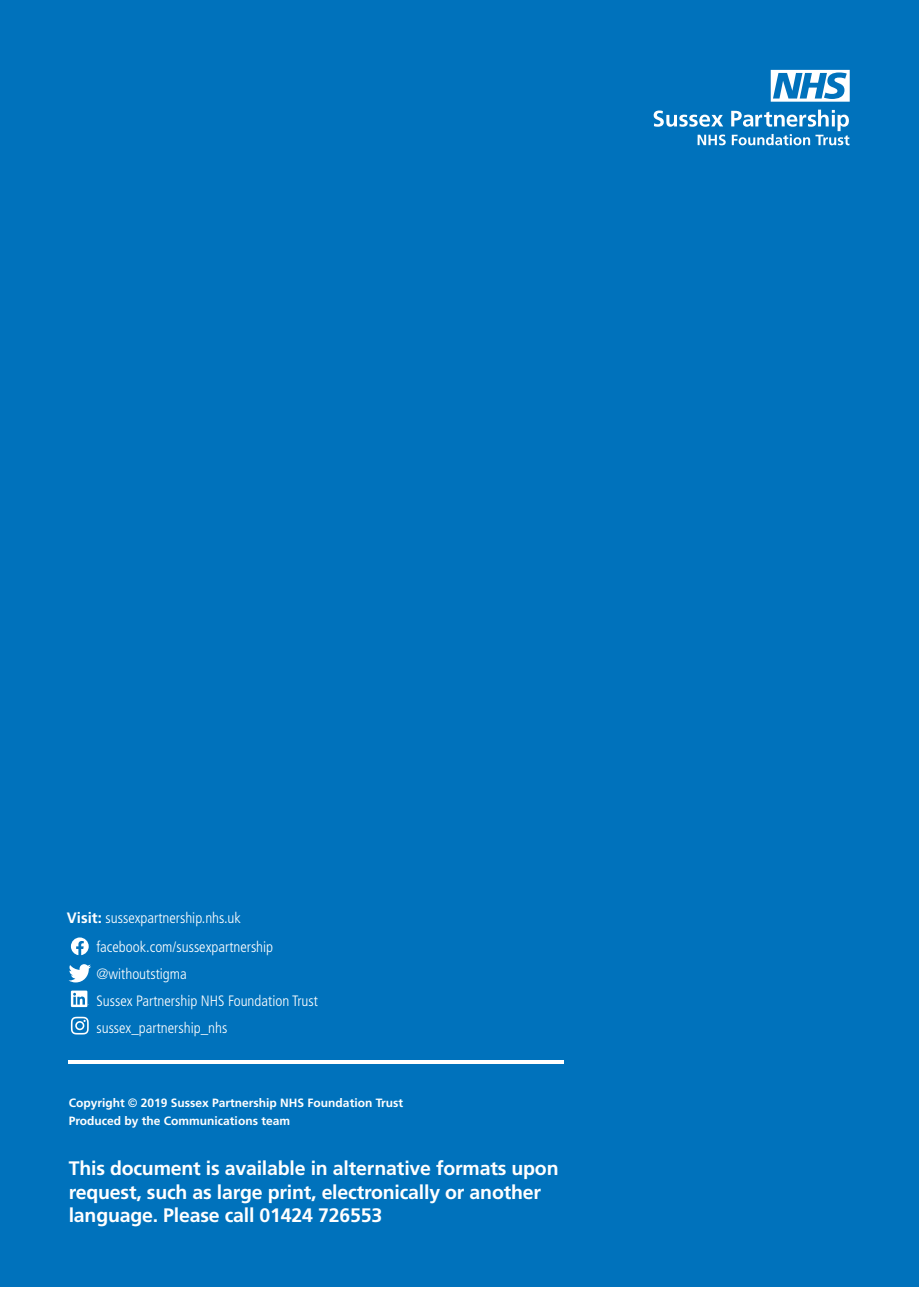
<style>
.page{position:relative;width:919px;height:1289px;background:#fff}
.page>*{position:absolute;margin:0;border:0;box-sizing:border-box;transform-origin:0 0}
.t1{font:700 19.5px/23.4px "Frutiger";letter-spacing:-.01em;color:#fff}
.t2{font:300 condensed 15px "Frutiger";color:#fff}
.Publishing_info{font:700 12px "Frutiger";color:#fff}
.s1{font-weight:700;font-stretch:normal}
.s2{font-family:"Museo Sans 500";font-weight:400}
</style>
<div class="page">
<div style="left:0;top:0;width:918px;height:1286px;background:#0072bc"></div>
<svg style="left:653px;top:110px;width:196px;height:35px"></svg>
<svg style="left:770px;top:70px;width:79px;height:32px"></svg>
<hr style="left:69px;top:1060px;width:495px;height:3px;background:#fff">
<svg style="left:71px;top:990px;width:18px;height:17px"></svg>
<svg style="left:69px;top:964px;width:22px;height:18px"></svg>
<svg style="left:71px;top:937px;width:18px;height:18px"></svg>
<svg style="left:71px;top:1016px;width:18px;height:18px"></svg>
<p class="t2" style="left:67px;top:909px;width:176px"><span class="s1">Visit:</span> sussexpartnership.nhs.uk</p>
<p class="t2" style="left:96px;top:937px;width:178px">facebook.com/sussexpartnership</p>
<p class="t2" style="left:96px;top:964px;width:92px">@withoutstigma</p>
<p class="t2" style="left:96px;top:991px;width:223px">Sussex Partnership NHS Foundation Trust</p>
<p class="t2" style="left:96px;top:1018px;width:132px">sussex_partnership_nhs</p>
<p class="Publishing_info" style="left:69px;top:1095px;width:336px">Copyright <span class="s2">©</span> 2019 Sussex Partnership NHS Foundation Trust</p>
<p class="Publishing_info" style="left:69px;top:1113px;width:223px">Produced by the Communications team</p>
<p class="t1" style="left:69px;top:1156px;width:491px">This document is available in alternative formats upon request, such as large print, electronically or another language. Please call 01424 726553</p>
</div>
